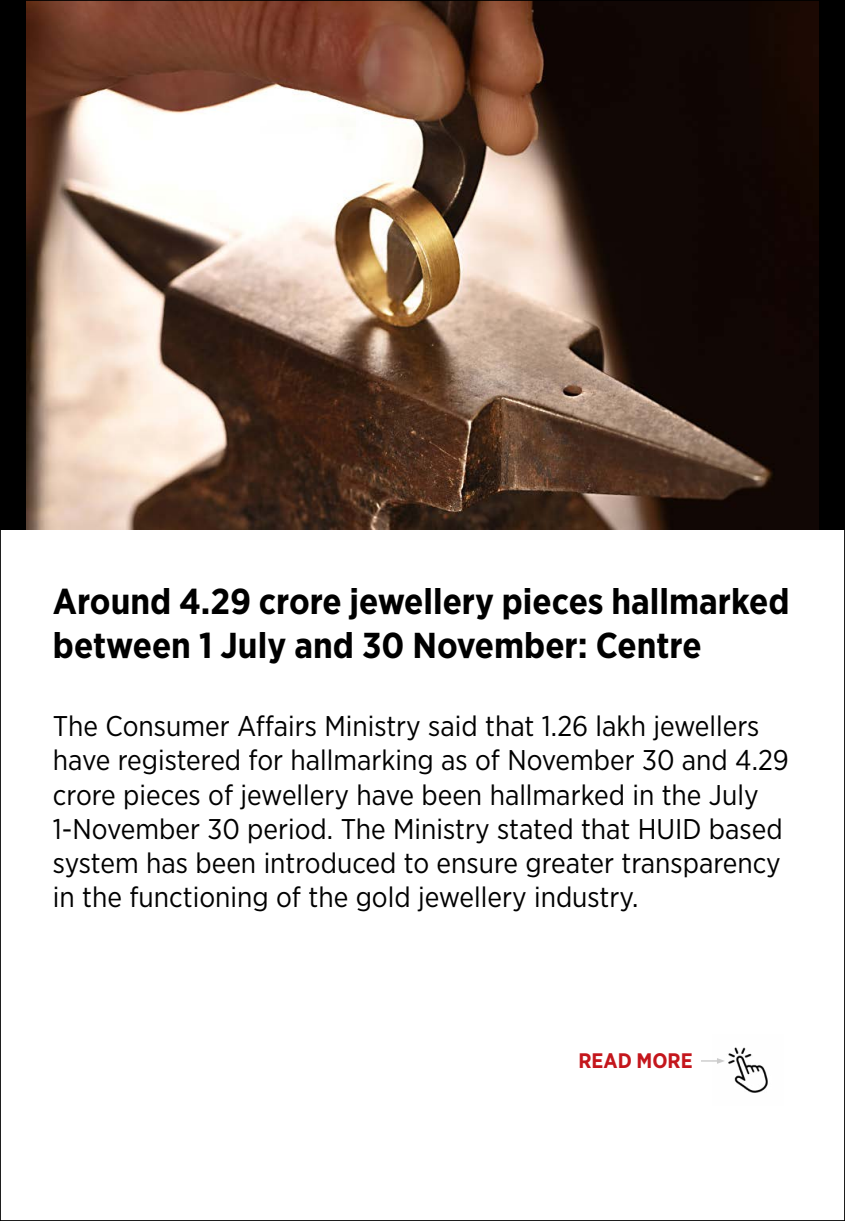
<style>
.page{position:relative;width:845px;height:1221px;background:#fff}
.page>*{position:absolute;margin:0;border:0;box-sizing:border-box;transform-origin:0 0}
.t1{font:700 36px/43.2px "Gotham Narrow";color:#000}
.t2{font:28.5px/34.2px "Gotham Narrow";color:#000}
.t3{font:700 21px "Gotham Narrow";color:#c4161c}
</style>
<div class="page">
<div style="left:0;top:0;width:844px;height:529px;background:#000"></div>
<img style="left:26px;top:2px;width:792px;height:527px">
<img style="left:717px;top:1047px;width:51px;height:46px">
<svg style="left:701px;top:1058px;width:23px;height:5px"></svg>
<p class="t1" style="left:53px;top:580px;width:737px">Around 4.29 crore jewellery pieces hallmarked between 1 July and 30 November: Centre</p>
<p class="t2" style="left:53px;top:708px;width:737px">The Consumer Affairs Ministry said that 1.26 lakh jewellers have registered for hallmarking as of November 30 and 4.29 crore pieces of jewellery have been hallmarked in the July 1-November 30 period. The Ministry stated that HUID based system has been introduced to ensure greater transparency in the functioning of the gold jewellery industry.</p>
<p class="t3" style="left:578px;top:1047px;width:116px">READ MORE</p>
</div>
